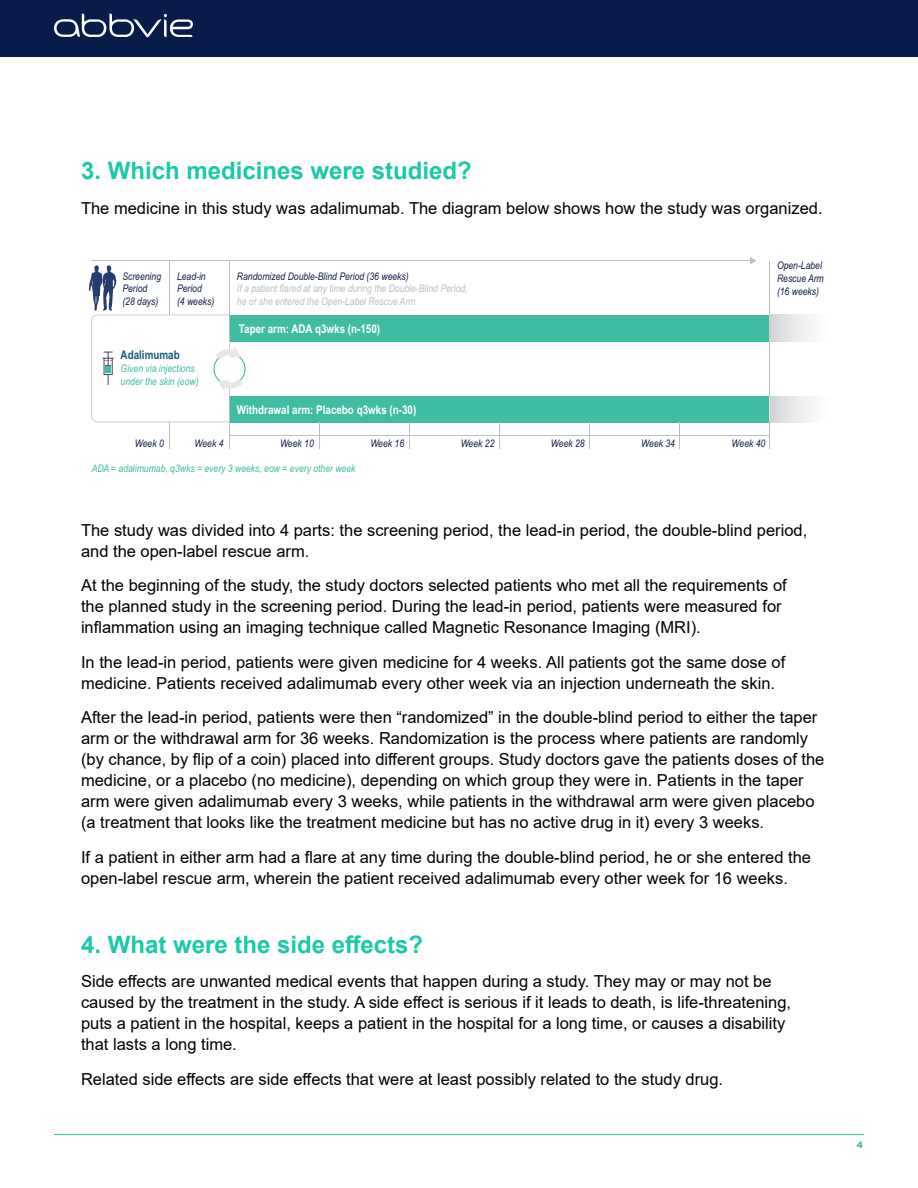
<style>
.page{position:relative;width:918px;height:1188px;background:#fff}
.page>*{position:absolute;margin:0;border:0;box-sizing:border-box;transform-origin:0 0}
.t1{font:700 24px "Arial";color:#1ac9a8}
.t2{font:16.5px/21px "Arial";color:#000}
.t3{font:700 12px "Arial Narrow";color:#fff}
.t4{font:700 12px "Arial Narrow";color:#175c7b}
.t5{font:italic 10.5px/12.8px "Arial Narrow";color:#132048}
.t6{font:italic 10.5px/12.8px "Arial Narrow";color:#bcbec0}
.t7{font:italic 10.5px/12.8px "Arial Narrow";color:#40bca2}
.t8{font:900 9px "Arial";color:#42bda3}
</style>
<div class="page">
<div style="left:0;top:0;width:918px;height:56px;background:#081c4a"></div>
<svg style="left:54px;top:13px;width:139px;height:24px"></svg>
<hr style="left:54px;top:1134px;width:810px;height:1px;background:#1ac9a8">
<hr style="left:769px;top:261px;width:1px;height:135px;background:#bcbec0">
<hr style="left:229px;top:261px;width:1px;height:54px;background:#bcbec0">
<hr style="left:169px;top:261px;width:1px;height:54px;background:#bcbec0">
<div style="left:230px;top:315px;width:540px;height:27px;background:#40bca2"></div>
<div style="left:230px;top:396px;width:540px;height:27px;background:#40bca2"></div>
<hr style="left:230px;top:435px;width:540px;height:1px;background:#bcbec0">
<svg style="left:319px;top:422px;width:1px;height:27px"></svg>
<svg style="left:409px;top:422px;width:1px;height:27px"></svg>
<svg style="left:499px;top:422px;width:1px;height:27px"></svg>
<svg style="left:589px;top:422px;width:1px;height:27px"></svg>
<svg style="left:679px;top:422px;width:1px;height:27px"></svg>
<hr style="left:92px;top:260px;width:659px;height:1px;background:#bcbec0">
<svg style="left:750px;top:257px;width:7px;height:7px"></svg>
<svg style="left:89px;top:265px;width:157px;height:184px"></svg>
<svg style="left:770px;top:315px;width:1px;height:27px"></svg>
<svg style="left:769px;top:422px;width:2px;height:27px"></svg>
<h1 class="t1" style="left:81px;top:154px;width:392px">3. Which medicines were studied?</h1>
<p class="t2" style="left:81px;top:198px;width:743px">The medicine in this study was adalimumab. The diagram below shows how the study was organized.</p>
<p class="t5" style="left:122px;top:269px;width:40px">Screening<br>Period (28 days)</p>
<p class="t5" style="left:177px;top:269px;width:39px">Lead-in<br>Period<br>(4 weeks)</p>
<p class="t4" style="left:121px;top:346px;width:61px">Adalimumab</p>
<p class="t7" style="left:121px;top:362px;width:80px">Given via injections under the skin (eow)</p>
<p class="t5" style="left:237px;top:269px;width:173px">Randomized Double-Blind Period (36 weeks)</p>
<p class="t6" style="left:237px;top:282px;width:232px">If a patient flared at any time during the Double-Blind Period, he or she entered the Open-Label Rescue Arm</p>
<p class="t3" style="left:239px;top:320px;width:143px">Taper arm: ADA q3wks (n-150)</p>
<p class="t3" style="left:237px;top:401px;width:181px">Withdrawal arm: Placebo q3wks (n-30)</p>
<p class="t5" style="left:135px;top:437px;width:31px">Week 0</p>
<p class="t5" style="left:194px;top:437px;width:31px">Week 4</p>
<p class="t5" style="left:280px;top:437px;width:35px">Week 10</p>
<p class="t5" style="left:370px;top:437px;width:35px">Week 16</p>
<p class="t5" style="left:461px;top:437px;width:35px">Week 22</p>
<p class="t5" style="left:551px;top:437px;width:35px">Week 28</p>
<p class="t5" style="left:641px;top:437px;width:35px">Week 34</p>
<p class="t5" style="left:732px;top:437px;width:35px">Week 40</p>
<p class="t7" style="left:92px;top:462px;width:265px">ADA = adalimumab, q3wks = every 3 weeks, eow = every other week</p>
<p class="t5" style="left:777px;top:259px;width:48px">Open-Label<br>Rescue Arm (16 weeks)</p>
<p class="t2" style="left:81px;top:519px;width:728px">The study was divided into 4 parts: the screening period, the lead-in period, the double-blind period, and the open-label rescue arm.</p>
<p class="t2" style="left:81px;top:575px;width:707px">At the beginning of the study, the study doctors selected patients who met all the requirements of the planned study in the screening period. During the lead-in period, patients were measured for inflammation using an imaging technique called Magnetic Resonance Imaging (MRI).</p>
<p class="t2" style="left:81px;top:651px;width:706px">In the lead-in period, patients were given medicine for 4 weeks. All patients got the same dose of medicine. Patients received adalimumab every other week via an injection underneath the skin.</p>
<p class="t2" style="left:81px;top:707px;width:745px">After the lead-in period, patients were then “randomized” in the double-blind period to either the taper arm or the withdrawal arm for 36 weeks. Randomization is the process where patients are randomly (by chance, by flip of a coin) placed into different groups. Study doctors gave the patients doses of the medicine, or a placebo (no medicine), depending on which group they were in. Patients in the taper arm were given adalimumab every 3 weeks, while patients in the withdrawal arm were given placebo (a treatment that looks like the treatment medicine but has no active drug in it) every 3 weeks.</p>
<p class="t2" style="left:81px;top:846px;width:732px">If a patient in either arm had a flare at any time during the double-blind period, he or she entered the open-label rescue arm, wherein the patient received adalimumab every other week for 16 weeks.</p>
<h1 class="t1" style="left:81px;top:927px;width:344px">4. What were the side effects?</h1>
<p class="t2" style="left:81px;top:971px;width:712px">Side effects are unwanted medical events that happen during a study. They may or may not be caused by the treatment in the study. A side effect is serious if it leads to death, is life-threatening, puts a patient in the hospital, keeps a patient in the hospital for a long time, or causes a disability that lasts a long time.</p>
<p class="t2" style="left:81px;top:1068px;width:644px">Related side effects are side effects that were at least possibly related to the study drug.</p>
<p class="t8" style="left:857px;top:1139px;width:8px">4</p>
</div>
